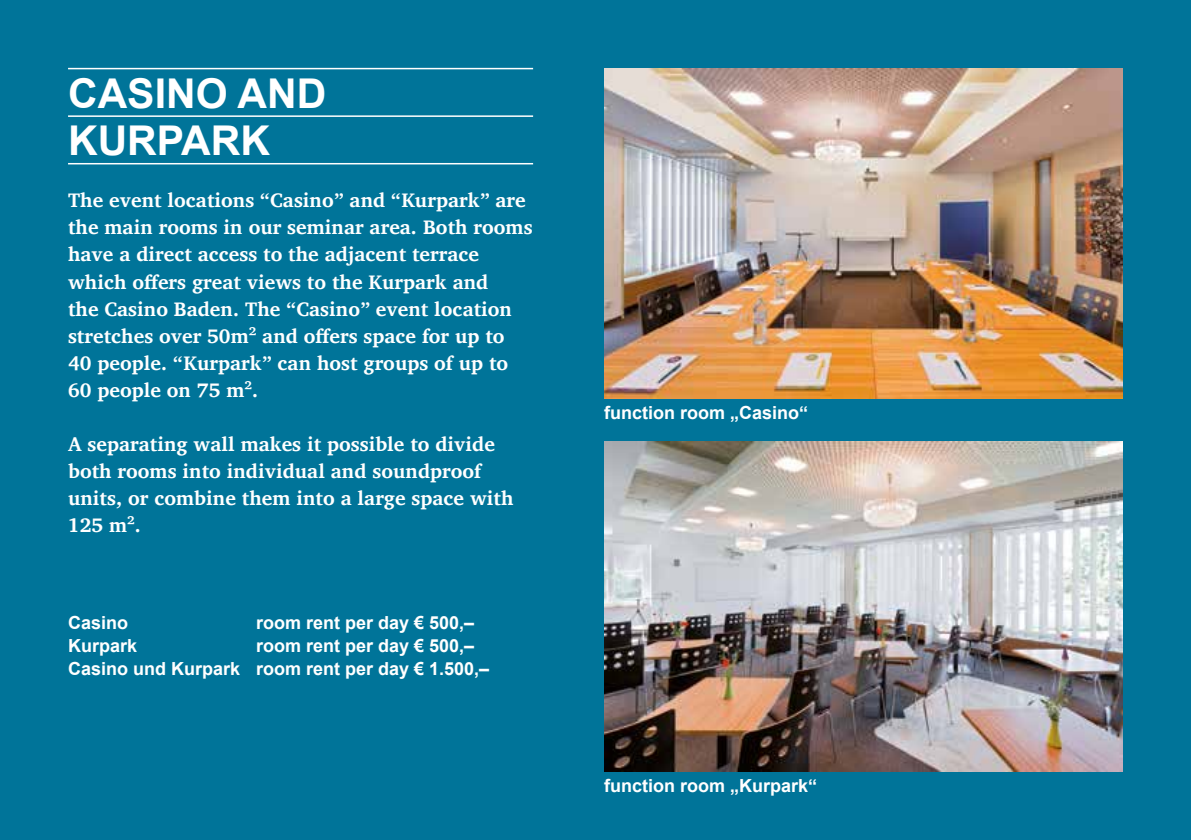
<style>
.page{position:relative;width:1191px;height:840px;background:#fff}
.page>*{position:absolute;margin:0;border:0;box-sizing:border-box;transform-origin:0 0}
.t1{font:700 41px/47px "Arial";color:#fff}
.t2{font:700 20px/27px "Charis SIL";color:#fff}
.t3{font:700 18px/23px "Arial";color:#fff}
</style>
<div class="page">
<div style="left:0;top:0;width:1191px;height:839px;background:#007499"></div>
<img style="left:604px;top:441px;width:519px;height:330px">
<img style="left:604px;top:68px;width:519px;height:330px">
<hr style="left:68px;top:68px;width:465px;height:1px;background:#fff">
<hr style="left:68px;top:115px;width:465px;height:2px;background:#fff">
<hr style="left:68px;top:163px;width:465px;height:1px;background:#fff">
<h1 class="t1" style="left:68px;top:71px;width:260px">CASINO AND<br>KURPARK</h1>
<p class="t2" style="left:68px;top:187px;width:466px">The event locations “Casino” and “Kurpark” are the main rooms in our seminar area. Both rooms have a direct access to the adjacent terrace which offers great views to the Kurpark and<br>the Casino Baden. The “Casino” event location stretches over 50m² and offers space for up to 40 people. “Kurpark” can host groups of up to 60 people on 75 m².</p>
<p class="t2" style="left:68px;top:430px;width:447px">A separating wall makes it possible to divide both rooms into individual and soundproof units, or combine them into a large space with 125 m².</p>
<p class="t3" style="left:68px;top:611px;width:62px">Casino</p>
<p class="t3" style="left:256px;top:611px;width:220px">room rent per day € 500,–</p>
<p class="t3" style="left:68px;top:634px;width:71px">Kurpark</p>
<p class="t3" style="left:68px;top:634px;width:423px;text-indent:188px">room rent per day € 500,–<br>Casino und Kurpark room rent per day € 1.500,–</p>
<p class="t3" style="left:604px;top:401px;width:206px">function room „Casino“</p>
<p class="t3" style="left:604px;top:774px;width:215px">function room „Kurpark“</p>
</div>
